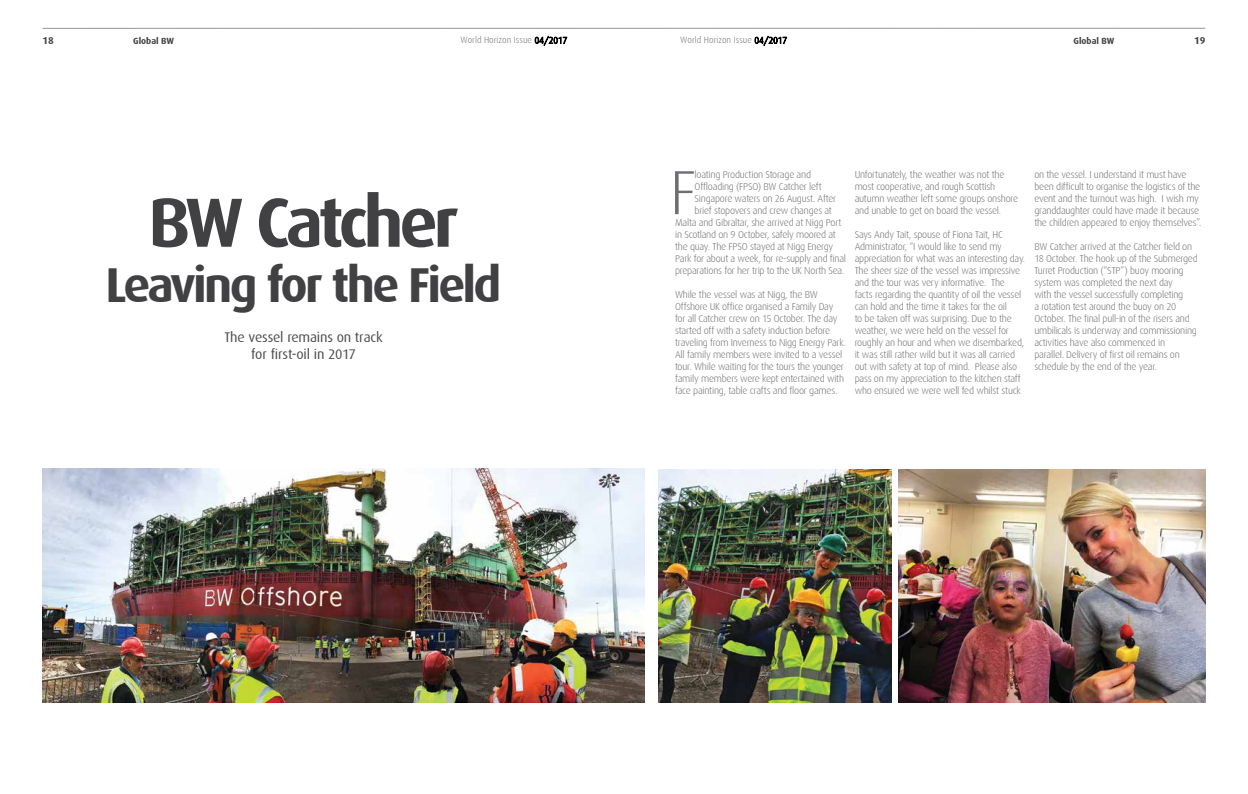
<style>
.page{position:relative;width:1248px;height:794px;background:#fff}
.page>*{position:absolute;margin:0;border:0;box-sizing:border-box;transform-origin:0 0}
.t1{font:700 69.6px "Dax";letter-spacing:-.065em;color:#414042}
.t2{font:300 62.3px "Dax";color:#6d6e71}
.t3{font:700 49px "Dax";letter-spacing:-.055em;color:#414042}
.t4{font:14px/17px "Dax";letter-spacing:-.015em;color:#4d4d4f;text-align:center}
.t5{font:300 10px/12px "Dax";letter-spacing:-.025em;color:#6d6e71}
.t6{font:700 10px "Dax";color:#414042}
.t7{font:300 9px "Dax";color:#6d6e71}
.t8{font:700 9px "Dax";color:#414042}
.s1{color:#000}
</style>
<div class="page">
<hr style="left:43px;top:28px;width:1162px;height:1px;background:#939598">
<svg style="left:754px;top:36px;width:33px;height:10px"></svg>
<svg style="left:534px;top:36px;width:33px;height:10px"></svg>
<img style="left:43px;top:469px;width:601px;height:233px">
<img style="left:658px;top:469px;width:233px;height:233px">
<img style="left:898px;top:469px;width:307px;height:233px">
<p class="t6" style="left:43px;top:35px;width:13px">18</p>
<p class="t8" style="left:133px;top:36px;width:42px">Global BW</p>
<p class="t7" style="left:460px;top:35px;width:108px">World Horizon Issue <span class="s1">04/2017</span></p>
<p class="t7" style="left:680px;top:35px;width:108px">World Horizon Issue <span class="s1">04/2017</span></p>
<p class="t8" style="left:1073px;top:35px;width:42px">Global BW</p>
<p class="t6" style="left:1193px;top:35px;width:13px">19</p>
<h1 class="t1" style="left:148px;top:183px;width:312px">BW Catcher</h1>
<h3 class="t3" style="left:105px;top:257px;width:397px">Leaving for the Field</h3>
<h3 class="t4" style="left:224px;top:328px;width:160px">The vessel remains on track for first-oil in 2017</h3>
<h2 class="t2" style="left:669px;top:158px;width:28px">F</h2>
<p class="t5" style="left:694px;top:169px;width:118px">loating Production Storage and</p>
<p class="t5" style="left:694px;top:181px;width:129px">Offloading (FPSO) BW Catcher left</p>
<p class="t5" style="left:694px;top:193px;width:143px">Singapore waters on 26 August. After</p>
<p class="t5" style="left:694px;top:205px;width:139px">brief stopovers and crew changes at</p>
<p class="t5" style="left:675px;top:217px;width:168px">Malta and Gibraltar, she arrived at Nigg Port</p>
<p class="t5" style="left:675px;top:229px;width:162px">in Scotland on 9 October, safely moored at</p>
<p class="t5" style="left:675px;top:241px;width:160px">the quay. The FPSO stayed at Nigg Energy</p>
<p class="t5" style="left:675px;top:253px;width:173px">Park for about a week, for re-supply and final</p>
<p class="t5" style="left:675px;top:265px;width:171px">preparations for her trip to the UK North Sea.</p>
<p class="t5" style="left:675px;top:289px;width:173px">While the vessel was at Nigg, the BW Offshore UK office organised a Family Day for all Catcher crew on 15 October. The day started off with a safety induction before traveling from Inverness to Nigg Energy Park.<br>All family members were invited to a vessel tour. While waiting for the tours the younger family members were kept entertained with face painting, table crafts and floor games.</p>
<p class="t5" style="left:854px;top:169px;width:165px">Unfortunately, the weather was not the most cooperative, and rough Scottish autumn weather left some groups onshore and unable to get on board the vessel.</p>
<p class="t5" style="left:854px;top:229px;width:172px">Says Andy Tait, spouse of Fiona Tait, HC Administrator, “I would like to send my appreciation for what was an interesting day.<br>The sheer size of the vessel was impressive and the tour was very informative. The facts regarding the quantity of oil the vessel can hold and the time it takes for the oil<br>to be taken off was surprising. Due to the weather, we were held on the vessel for roughly an hour and when we disembarked, it was still rather wild but it was all carried out with safety at top of mind. Please also pass on my appreciation to the kitchen staff who ensured we were well fed whilst stuck</p>
<p class="t5" style="left:1034px;top:169px;width:169px">on the vessel. I understand it must have been difficult to organise the logistics of the event and the turnout was high. I wish my granddaughter could have made it because the children appeared to enjoy themselves”.</p>
<p class="t5" style="left:1034px;top:241px;width:165px">BW Catcher arrived at the Catcher field on 18 October. The hook up of the Submerged Turret Production (“STP”) buoy mooring system was completed the next day<br>with the vessel successfully completing<br>a rotation test around the buoy on 20<br>October. The final pull-in of the risers and umbilicals is underway and commissioning activities have also commenced in<br>parallel. Delivery of first oil remains on schedule by the end of the year.</p>
</div>
